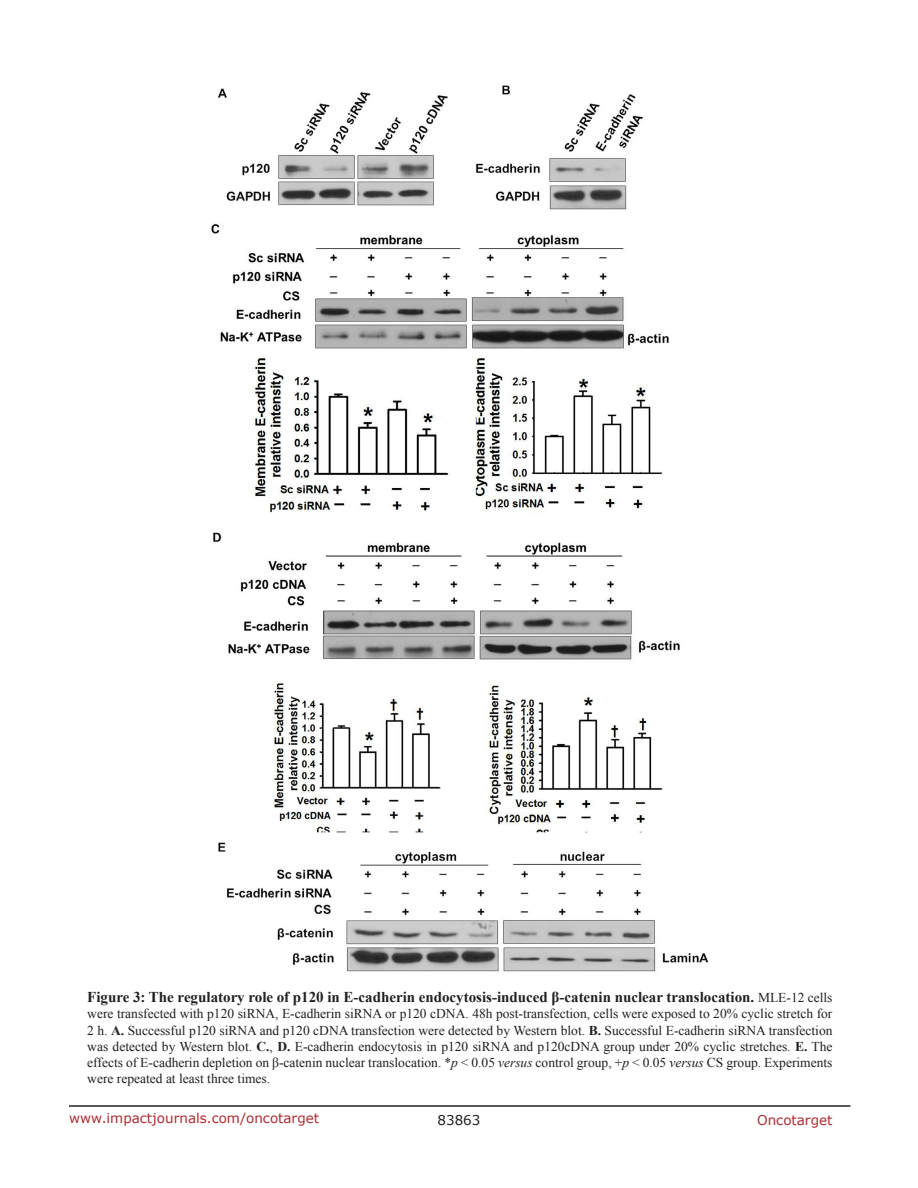
<style>
.page{position:relative;width:918px;height:1188px;background:#fff}
.page>*{position:absolute;margin:0;border:0;box-sizing:border-box;transform-origin:0 0}
.FigureText{font:700 15px "Times New Roman";color:#221f22}
.FigureText-2{font:13.5px/16.2px "Times New Roman";color:#221f22;text-align:justify}
.t1{font:13.5px "Verdana";color:#ac2b31}
.t2{font:13.5px "Verdana";color:#221f22}
.s1{font-weight:400;font-size:13.5px}
.s2{font-weight:700}
.s3{font-style:italic}
</style>
<div class="page">
<hr style="left:69px;top:1105px;width:781px;height:2px;background:#231f20">
<img style="left:211px;top:85px;width:498px;height:887px">
<p class="FigureText" style="left:87px;top:987px;width:747px">Figure 3: The regulatory role of p120 in E-cadherin endocytosis-induced β-catenin nuclear translocation. <span class="s1">MLE-12 cells</span></p>
<p class="FigureText-2" style="left:87px;top:1006px;width:747px">were transfected with p120 siRNA, E-cadherin siRNA or p120 cDNA. 48h post-transfection, cells were exposed to 20% cyclic stretch for 2 h. <span class="s2">A.</span> Successful p120 siRNA and p120 cDNA transfection were detected by Western blot. <span class="s2">B.</span> Successful E-cadherin siRNA transfection was detected by Western blot. <span class="s2">C.</span>, <span class="s2">D.</span> E-cadherin endocytosis in p120 siRNA and p120cDNA group under 20% cyclic stretches. <span class="s2">E.</span> The effects of E-cadherin depletion on β-catenin nuclear translocation. *<span class="s3">p</span> &lt; 0.05 <span class="s3">versus</span> control group, +<span class="s3">p</span> &lt; 0.05 <span class="s3">versus</span> CS group. Experiments were repeated at least three times.</p>
<p class="t1" style="left:69px;top:1109px;width:252px">www.impactjournals.com/oncotarget</p>
<p class="t2" style="left:438px;top:1111px;width:44px">83863</p>
<p class="t1" style="left:757px;top:1111px;width:77px">Oncotarget</p>
</div>
